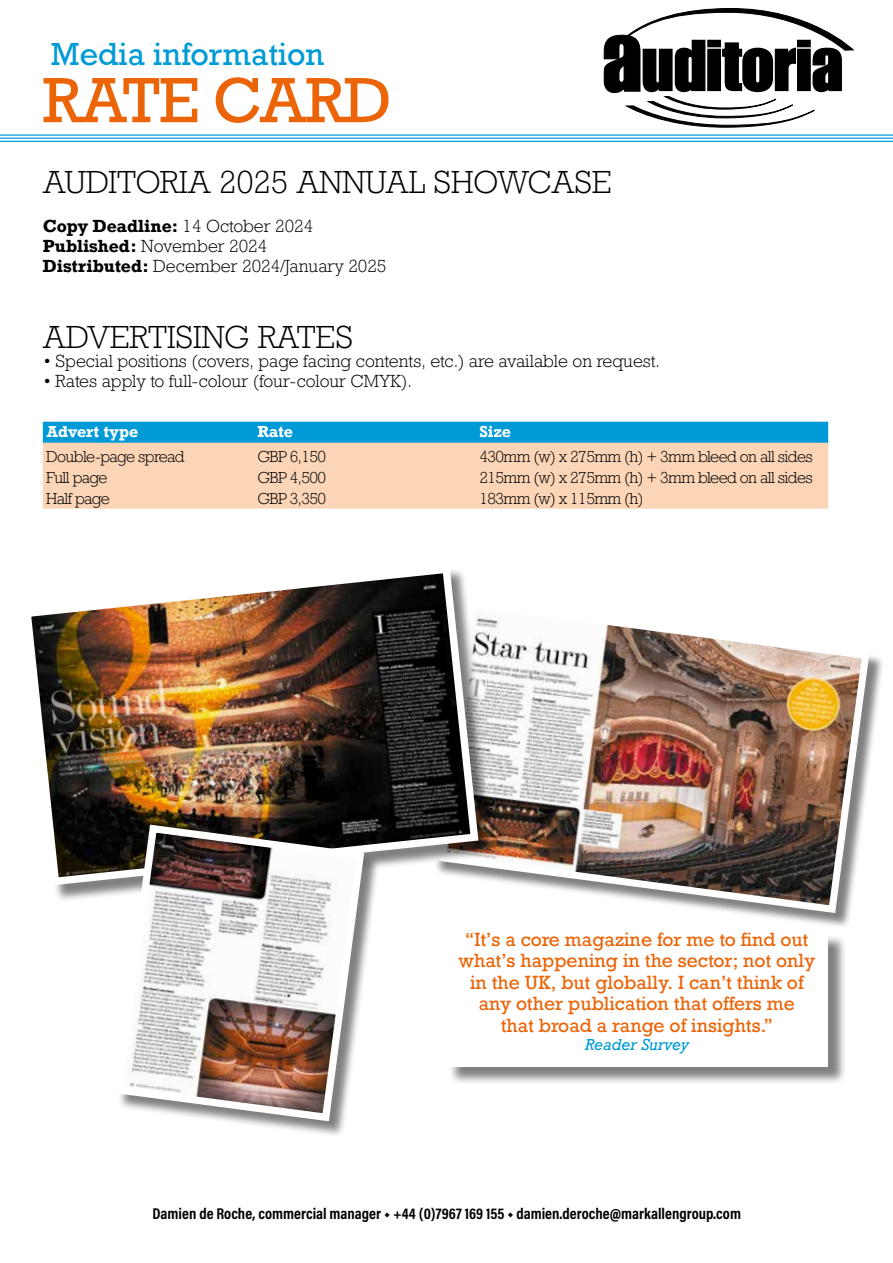
<style>
.page{position:relative;width:893px;height:1263px;background:#fff}
.page>*{position:absolute;margin:0;border:0;box-sizing:border-box;transform-origin:0 0}
.t1{font:60px "Rockwell Nova";letter-spacing:-.04em;color:#ec6408}
.t2{font:300 30px "Rockwell Nova";color:#000}
.t3{font:30px "Rockwell Nova";color:#009bd6}
.t4{font:18px/21.6px "Rockwell Nova";color:#ec6408;text-align:center}
.t5{font:300 16.5px/19.8px "Rockwell Nova";color:#000}
.t6{font:700 15.75px "Acumin Pro Cond";color:#000}
.t7{font:300 15px "Rockwell Nova";letter-spacing:-.04em;color:#000}
.t8{font:700 15px "Rockwell Nova";color:#fff}
.t9{font:italic 15px "Rockwell Nova";color:#009bd6}
.s1{font-weight:700}
</style>
<div class="page">
<hr style="left:0;top:134px;width:893px;height:2px;background:#009bd6">
<hr style="left:0;top:138px;width:893px;height:1px;background:#009bd6">
<hr style="left:0;top:141px;width:893px;height:1px;background:#009bd6">
<div style="left:43px;top:422px;width:785px;height:24px;background:#009bd6"></div>
<div style="left:43px;top:443px;width:785px;height:24px;background:#fcd5b7"></div>
<div style="left:43px;top:464px;width:785px;height:24px;background:#fcd5b7"></div>
<div style="left:43px;top:485px;width:785px;height:24px;background:#fcd5b7"></div>
<div style="left:434px;top:602px;width:451px;height:327px;background:#000;opacity:.5"></div>
<img style="left:434px;top:602px;width:439px;height:315px">
<div style="left:448px;top:934px;width:399px;height:151px;background:#000;opacity:.5"></div>
<div style="left:446px;top:932px;width:382px;height:135px;background:#fff"></div>
<div style="left:26px;top:568px;width:469px;height:334px;background:#000;opacity:.5"></div>
<img style="left:26px;top:568px;width:456px;height:321px">
<div style="left:117px;top:827px;width:264px;height:311px;background:#000;opacity:.5"></div>
<img style="left:111px;top:820px;width:257px;height:305px">
<svg style="left:603px;top:9px;width:251px;height:119px"></svg>
<h2 class="t3" style="left:51px;top:36px;width:275px">Media information</h2>
<h1 class="t1" style="left:43px;top:63px;width:350px">RATE CARD</h1>
<h2 class="t2" style="left:43px;top:163px;width:571px">AUDITORIA 2025 ANNUAL SHOWCASE</h2>
<p class="t5" style="left:43px;top:216px;width:345px"><span class="s1">Copy Deadline:</span> 14 October 2024<br><span class="s1">Published:</span> November 2024<br><span class="s1">Distributed:</span> December 2024/January 2025</p>
<h2 class="t2" style="left:43px;top:318px;width:312px">ADVERTISING RATES</h2>
<p class="t5" style="left:43px;top:351px;width:619px">• Special positions (covers, page facing contents, etc.) are available on request.</p>
<p class="t5" style="left:43px;top:371px;width:371px">• Rates apply to full-colour (four-colour CMYK).</p>
<p class="t8" style="left:47px;top:422px;width:93px">Advert type</p>
<p class="t8" style="left:257px;top:422px;width:37px">Rate</p>
<p class="t8" style="left:479px;top:422px;width:33px">Size</p>
<p class="t7" style="left:46px;top:448px;width:140px">Double-page spread</p>
<p class="t7" style="left:257px;top:448px;width:70px">GBP 6,150</p>
<p class="t7" style="left:479px;top:448px;width:335px">430mm (w) x 275mm (h) + 3mm bleed on all sides</p>
<p class="t7" style="left:46px;top:469px;width:63px">Full page</p>
<p class="t7" style="left:257px;top:469px;width:70px">GBP 4,500</p>
<p class="t7" style="left:479px;top:469px;width:335px">215mm (w) x 275mm (h) + 3mm bleed on all sides</p>
<p class="t7" style="left:46px;top:490px;width:65px">Half page</p>
<p class="t7" style="left:257px;top:490px;width:70px">GBP 3,350</p>
<p class="t7" style="left:479px;top:490px;width:166px">183mm (w) x 115mm (h)</p>
<p class="t4" style="left:458px;top:928px;width:358px">“It’s a core magazine for me to find out what’s happening in the sector; not only in the UK, but globally. I can’t think of any other publication that offers me<br>that broad a range of insights.”</p>
<p class="t9" style="left:585px;top:1035px;width:105px">Reader Survey</p>
<p class="t6" style="left:153px;top:1203px;width:590px">Damien de Roche, commercial manager ◆ +44 (0)7967 169 155 ◆ damien.deroche@markallengroup.com</p>
</div>
